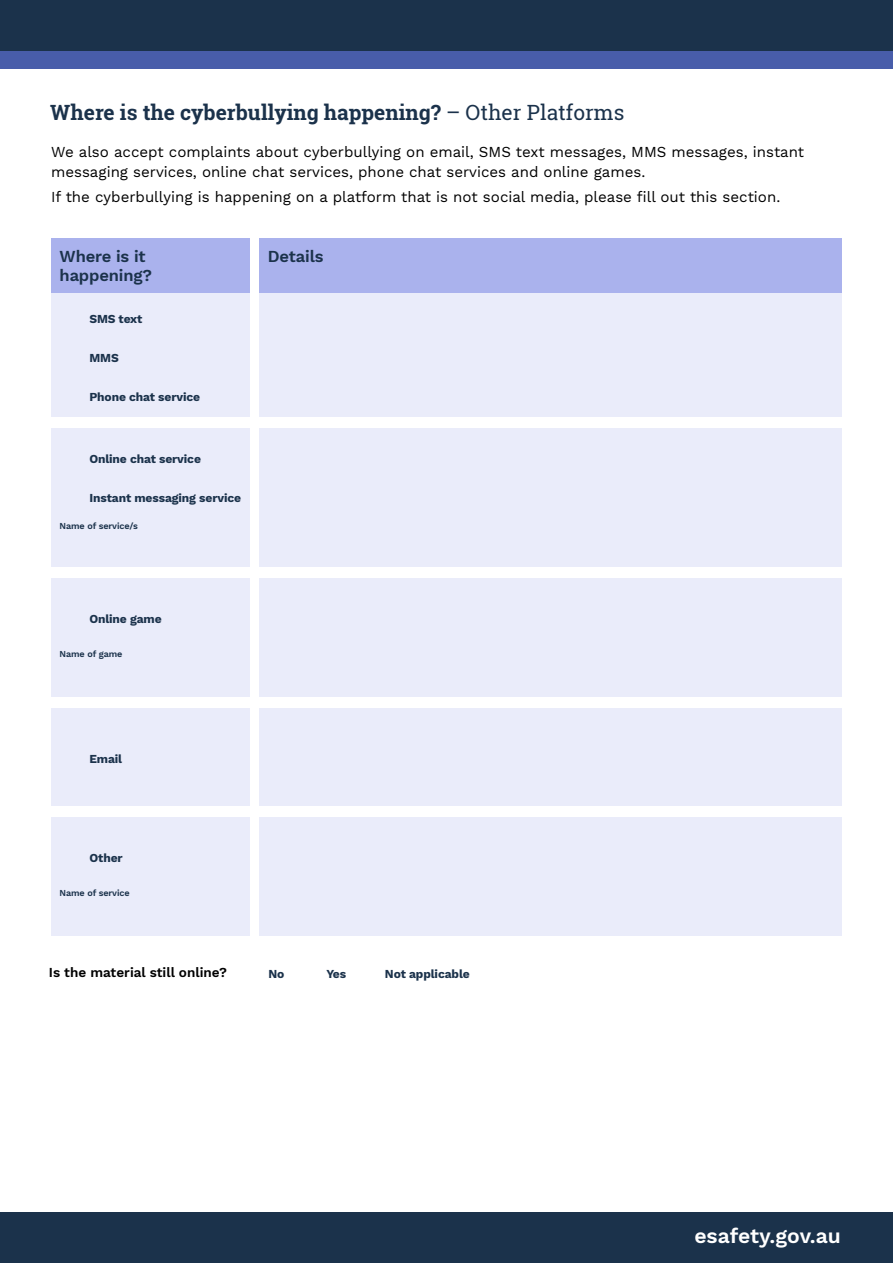
<style>
.page{position:relative;width:893px;height:1263px;background:#fff}
.page>*{position:absolute;margin:0;border:0;box-sizing:border-box;transform-origin:0 0}
.t1{font:700 21px "Roboto Slab";color:#1b324b}
.t2{font:600 21px "Work Sans";color:#fff}
.t3{font:600 16.5px/19.5px "Work Sans";letter-spacing:-.01em;color:#1b324b}
.t4{font:15px/20.5px "Work Sans";color:#000}
.t5{font:600 13.5px "Work Sans";color:#000}
.t6{font:700 12px "Work Sans";letter-spacing:-.01em;color:#1b324b}
.t7{font:600 9px "Work Sans";letter-spacing:-.01em;color:#1b324b}
.s1{font-weight:400}
</style>
<div class="page">
<div style="left:0;top:0;width:893px;height:52px;background:#1b324b"></div>
<div style="left:0;top:52px;width:893px;height:17px;background:#485daa"></div>
<div style="left:0;top:1212px;width:893px;height:51px;background:#1b324b"></div>
<div style="left:51px;top:458px;width:199px;height:109px;background:#eaecfa"></div>
<div style="left:51px;top:608px;width:199px;height:89px;background:#eaecfa"></div>
<div style="left:51px;top:847px;width:199px;height:89px;background:#eaecfa"></div>
<div style="left:51px;top:238px;width:199px;height:56px;background:#aab2ed"></div>
<div style="left:259px;top:238px;width:583px;height:56px;background:#aab2ed"></div>
<div style="left:260px;top:293px;width:582px;height:123px;background:#eaecfa"></div>
<div style="left:259px;top:428px;width:583px;height:139px;background:#eaecfa"></div>
<div style="left:259px;top:578px;width:583px;height:119px;background:#eaecfa"></div>
<div style="left:259px;top:817px;width:583px;height:119px;background:#eaecfa"></div>
<div style="left:259px;top:708px;width:583px;height:98px;background:#eaecfa"></div>
<div style="left:51px;top:294px;width:199px;height:123px;background:#eaecfa"></div>
<div style="left:51px;top:428px;width:199px;height:97px;background:#eaecfa"></div>
<div style="left:51px;top:578px;width:199px;height:79px;background:#eaecfa"></div>
<div style="left:51px;top:817px;width:199px;height:79px;background:#eaecfa"></div>
<div style="left:51px;top:708px;width:199px;height:98px;background:#eaecfa"></div>
<h1 class="t1" style="left:50px;top:98px;width:576px">Where is the cyberbullying happening? <span class="s1">– Other Platforms</span></h1>
<p class="t4" style="left:51px;top:142px;width:755px">We also accept complaints about cyberbullying on email, SMS text messages, MMS messages, instant messaging services, online chat services, phone chat services and online games.</p>
<p class="t4" style="left:51px;top:187px;width:731px">If the cyberbullying is happening on a platform that is not social media, please fill out this section.</p>
<p class="t3" style="left:60px;top:247px;width:94px">Where is it happening?</p>
<p class="t3" style="left:268px;top:247px;width:57px">Details</p>
<p class="t6" style="left:89px;top:312px;width:55px">SMS text</p>
<p class="t6" style="left:89px;top:351px;width:31px">MMS</p>
<p class="t6" style="left:89px;top:390px;width:112px">Phone chat service</p>
<p class="t6" style="left:89px;top:452px;width:113px">Online chat service</p>
<p class="t6" style="left:89px;top:491px;width:153px">Instant messaging service</p>
<p class="t7" style="left:60px;top:521px;width:80px">Name of service/s</p>
<p class="t6" style="left:89px;top:612px;width:74px">Online game</p>
<p class="t7" style="left:60px;top:649px;width:64px">Name of game</p>
<p class="t6" style="left:89px;top:752px;width:34px">Email</p>
<p class="t6" style="left:89px;top:851px;width:35px">Other</p>
<p class="t7" style="left:60px;top:888px;width:72px">Name of service</p>
<p class="t5" style="left:49px;top:964px;width:179px">Is the material still online?</p>
<p class="t6" style="left:269px;top:967px;width:17px">No</p>
<p class="t6" style="left:326px;top:967px;width:21px">Yes</p>
<p class="t6" style="left:385px;top:967px;width:86px">Not applicable</p>
<h1 class="t2" style="left:694px;top:1224px;width:148px">esafety.gov.au</h1>
</div>
